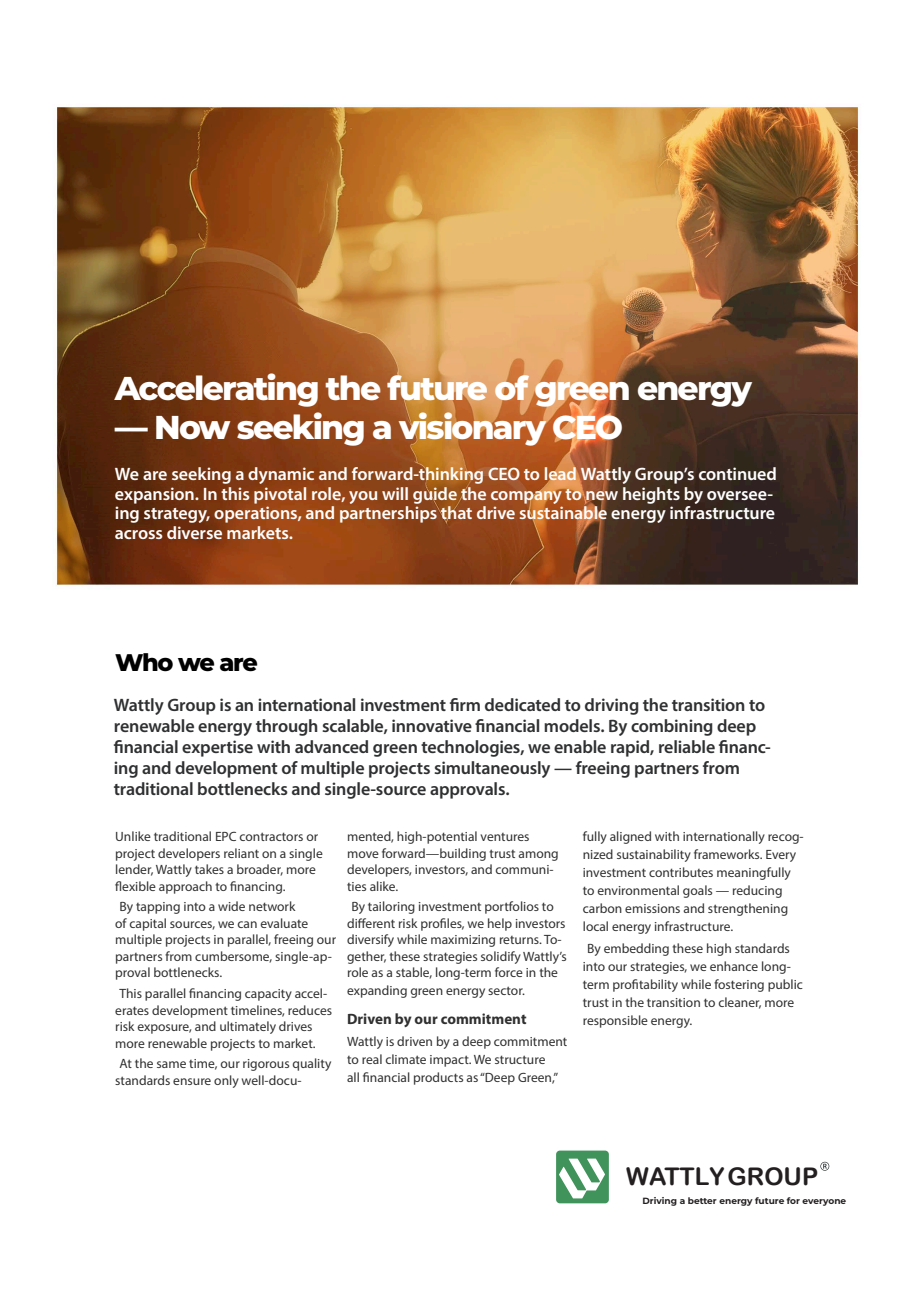
<style>
.page{position:relative;width:919px;height:1289px;background:#fff}
.page>*{position:absolute;margin:0;border:0;box-sizing:border-box;transform-origin:0 0}
.t1{font:800 33px "Montserrat";letter-spacing:-.055em;color:#fff}
.t2{font:24.3px "Arial Rounded MT Bold";color:#231f20}
.t3{font:800 24px "Montserrat";letter-spacing:-.055em;color:#000}
.t4{font:600 18px/21px "Myriad Pro";letter-spacing:-.01em;color:#2f3031}
.t5{font:600 18px/19.5px "Myriad Pro";letter-spacing:-.005em;color:#fff}
.t6{font:700 15px "Myriad Pro";color:#313030}
.t7{font:13.5px/16.5px "Myriad Pro";color:#313030}
.t8{font:700 9px "Montserrat";color:#231f20}
</style>
<div class="page">
<img style="left:56px;top:107px;width:803px;height:1097px">
<svg style="left:820px;top:1161px;width:9px;height:9px"></svg>
<div style="left:556px;top:1150px;width:52px;height:53px;background:#40935b;border-radius:4px"></div>
<svg style="left:559px;top:1158px;width:46px;height:40px"></svg>
<p class="t1" style="left:115px;top:364px;width:638px">Accelerating the future of green energy</p>
<p class="t1" style="left:115px;top:403px;width:509px">— Now seeking a visionary CEO</p>
<p class="t5" style="left:115px;top:464px;width:663px">We are seeking a dynamic and forward-thinking CEO to lead Wattly Group’s continued expansion. In this pivotal role, you will guide the company to new heights by oversee&shy;ing strategy, operations, and partnerships that drive sustainable energy infrastructure across diverse markets.</p>
<p class="t3" style="left:115px;top:645px;width:144px">Who we are</p>
<p class="t4" style="left:114px;top:694px;width:658px">Wattly Group is an international investment firm dedicated to driving the transition to renewable energy through scalable, innovative financial models. By combining deep financial expertise with advanced green technologies, we enable rapid, reliable financ&shy;ing and development of multiple projects simultaneously — freeing partners from traditional bottlenecks and single-source approvals.</p>
<p class="t7" style="left:115px;top:828px;width:209px">Unlike traditional EPC contractors or project developers reliant on a single lender, Wattly takes a broader, more flexible approach to financing.</p>
<p class="t7" style="left:115px;top:898px;width:222px;text-indent:4px">By tapping into a wide network<br>of capital sources, we can evaluate multiple projects in parallel, freeing our partners from cumbersome, single-ap&shy;proval bottlenecks.</p>
<p class="t7" style="left:115px;top:985px;width:218px;text-indent:4px">This parallel financing capacity accel&shy;erates development timelines, reduces risk exposure, and ultimately drives more renewable projects to market.</p>
<p class="t7" style="left:115px;top:1055px;width:218px;text-indent:4px">At the same time, our rigorous quality standards ensure only well-docu-</p>
<p class="t7" style="left:347px;top:828px;width:213px">mented, high-potential ventures move forward—building trust among developers, investors, and communi&shy;ties alike.</p>
<p class="t7" style="left:347px;top:898px;width:221px;text-indent:4px">By tailoring investment portfolios to different risk profiles, we help investors diversify while maximizing returns. To&shy;gether, these strategies solidify Wattly’s role as a stable, long-term force in the</p>
<p class="t7" style="left:347px;top:982px;width:179px">expanding green energy sector.</p>
<p class="t6" style="left:347px;top:1008px;width:181px">Driven by our commitment</p>
<p class="t7" style="left:347px;top:1032px;width:222px;line-height:18px">Wattly is driven by a deep commitment to real climate impact. We structure<br>all financial products as “Deep Green,”</p>
<p class="t7" style="left:582px;top:827px;width:222px;line-height:18px">fully aligned with internationally recog&shy;nized sustainability frameworks. Every investment contributes meaningfully to environmental goals — reducing carbon emissions and strengthening local energy infrastructure.</p>
<p class="t7" style="left:582px;top:939px;width:221px;line-height:18px;text-indent:4px">By embedding these high standards into our strategies, we enhance long&shy;term profitability while fostering public trust in the transition to cleaner, more responsible energy.</p>
<h2 class="t2" style="left:626px;top:1162px;width:193px">WATTLY GROUP</h2>
<p class="t8" style="left:642px;top:1194px;width:205px">Driving a better energy future for everyone</p>
</div>
